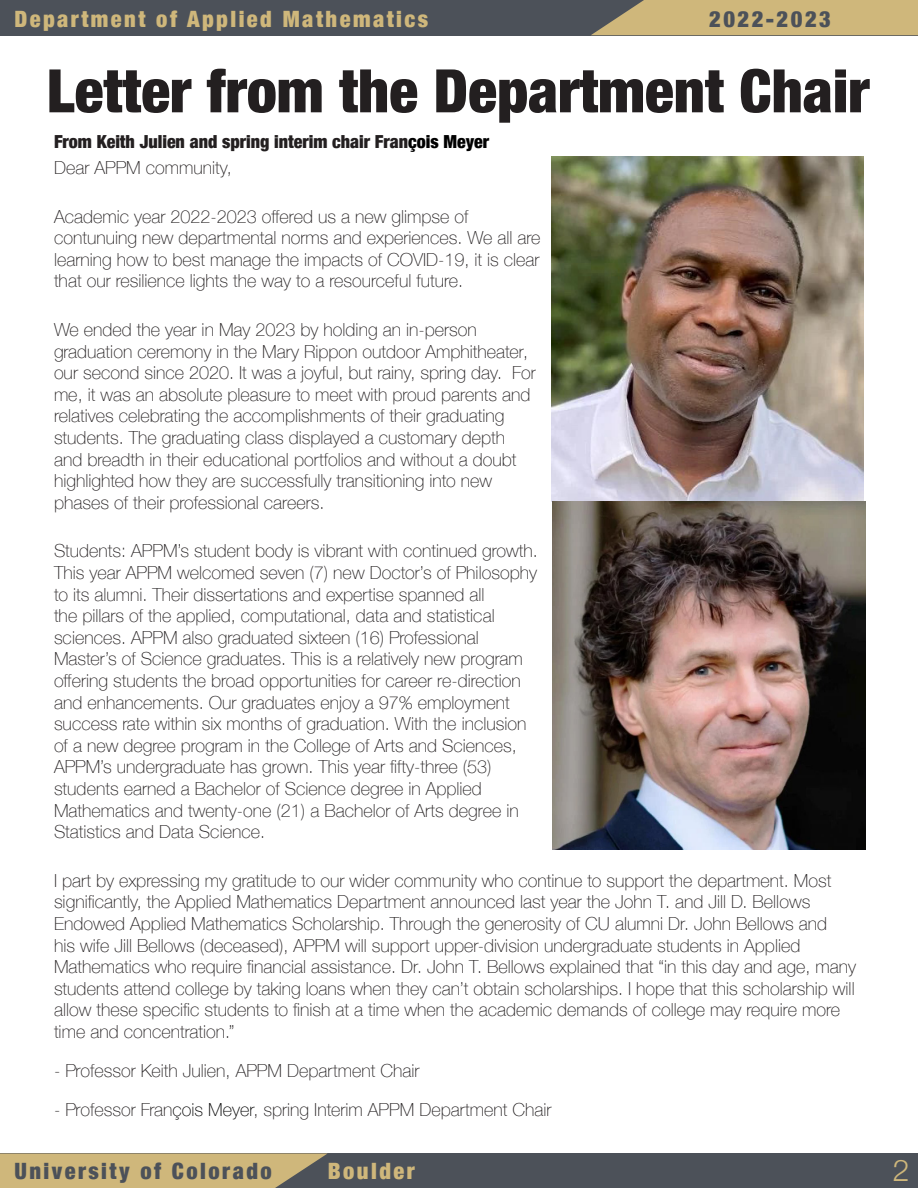
<style>
.page{position:relative;width:918px;height:1188px;background:#fff}
.page>*{position:absolute;margin:0;border:0;box-sizing:border-box;transform-origin:0 0}
.Titles{font:900 condensed 60px "Helvetica Neue";color:#231f20}
.t1{font:300 30px "Helvetica Neue";color:#cfb77b}
.t2{font:900 condensed 22.5px "Helvetica Neue";letter-spacing:.11em;color:#cfb77b}
.t3{font:900 condensed 22.5px "Helvetica Neue";letter-spacing:.11em;color:#4c5159}
.TOC_title{font:100 18px/21.6px "Helvetica Neue";color:#231f20}
.TOC_title-2{font:900 condensed 18px "Helvetica Neue";color:#231f20}
.s1{color:#000}
</style>
<div class="page">
<div style="left:0;top:1154px;width:918px;height:34px;background:#4c5159"></div>
<svg style="left:0;top:1153px;width:328px;height:35px;background:#c2ad77"></svg>
<svg style="left:884px;top:1153px;width:34px;height:1px"></svg>
<div style="left:0;top:0;width:917px;height:35px;background:#4c5159"></div>
<svg style="left:591px;top:0;width:327px;height:35px;background:#c4ae78"></svg>
<img style="left:551px;top:157px;width:313px;height:345px">
<img style="left:553px;top:502px;width:313px;height:348px">
<p class="t2" style="left:14px;top:0;width:415px">Department of Applied Mathematics</p>
<p class="t3" style="left:709px;top:1px;width:123px">2022-2023</p>
<p class="Titles" style="left:47px;top:42px;width:824px">Letter from the Department Chair</p>
<p class="TOC_title" style="left:54px;top:156px;width:179px">Dear APPM community,</p>
<p class="TOC_title" style="left:54px;top:205px;width:488px">Academic year 2022-2023 offered us a new glimpse of contunuing new departmental norms and experiences. We all are learning how to best manage the impacts of COVID-19, it is clear that our resilience lights the way to a resourceful future.</p>
<p class="TOC_title" style="left:54px;top:318px;width:483px">We ended the year in May 2023 by holding an in-person graduation ceremony in the Mary Rippon outdoor Amphitheater, our second since 2020. It was a joyful, but rainy, spring day. For me, it was an absolute pleasure to meet with proud parents and relatives celebrating the accomplishments of their graduating students. The graduating class displayed a customary depth and breadth in their educational portfolios and without a doubt highlighted how they are successfully transitioning into new phases of their professional careers.</p>
<p class="TOC_title" style="left:54px;top:539px;width:485px">Students: APPM’s student body is vibrant with continued growth.<br>This year APPM welcomed seven (7) new Doctor’s of Philosophy to its alumni. Their dissertations and expertise spanned all<br>the pillars of the applied, computational, data and statistical sciences. APPM also graduated sixteen (16) Professional Master’s of Science graduates. This is a relatively new program offering students the broad opportunities for career re-direction and enhancements. Our graduates enjoy a 97% employment success rate within six months of graduation. With the inclusion of a new degree program in the College of Arts and Sciences, APPM’s undergraduate has grown. This year fifty-three (53) students earned a Bachelor of Science degree in Applied Mathematics and twenty-one (21) a Bachelor of Arts degree in Statistics and Data Science.</p>
<p class="TOC_title" style="left:54px;top:869px;width:804px">I part by expressing my gratitude to our wider community who continue to support the department. Most significantly, the Applied Mathematics Department announced last year the John T. and Jill D. Bellows Endowed Applied Mathematics Scholarship. Through the generosity of CU alumni Dr. John Bellows and<br>his wife Jill Bellows (deceased), APPM will support upper-division undergraduate students in Applied Mathematics who require financial assistance. Dr. John T. Bellows explained that “in this day and age, many students attend college by taking loans when they can’t obtain scholarships. I hope that this scholarship will allow these specific students to finish at a time when the academic demands of college may require more time and concentration.”</p>
<p class="TOC_title" style="left:54px;top:1059px;width:367px">- Professor Keith Julien, APPM Department Chair</p>
<p class="TOC_title" style="left:54px;top:1098px;width:499px">- Professor Fran<span class="s1">çois Meyer</span>, spring Interim APPM Department Chair</p>
<p class="TOC_title-2" style="left:54px;top:127px;width:437px">From Keith Julien and spring interim chair Fran<span class="s1">çois Meyer</span></p>
<p class="t3" style="left:14px;top:1153px;width:259px">University of Colorado</p>
<p class="t2" style="left:328px;top:1153px;width:88px">Boulder</p>
<h2 class="t1" style="left:893px;top:1146px;width:18px">2</h2>
</div>
